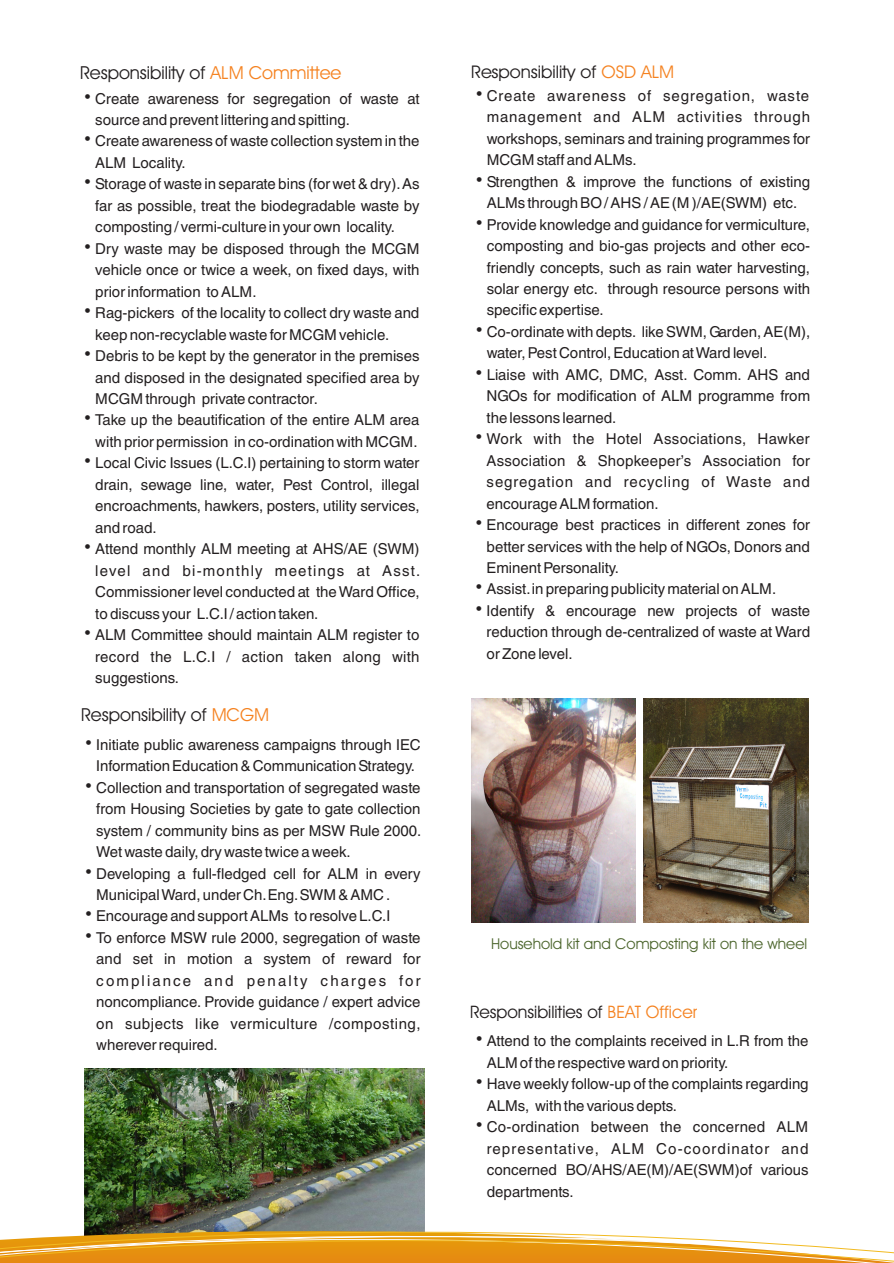
<style>
.page{position:relative;width:894px;height:1263px;background:#fff}
.page>*{position:absolute;margin:0;border:0;box-sizing:border-box;transform-origin:0 0}
.t1{font:18px "Avant Garde Bk BT";color:#231f20}
.t2{font:17.55px "Avant Garde Bk BT";color:#231f20}
.t3{font:17.25px "Avant Garde Bk BT";color:#231f20}
.t4{font:15px/21.5px "Helvetica World";color:#231f20}
.t5{font:15px "Avant Garde Bk BT";color:#4d662e}
.s1{color:#f58220}
</style>
<div class="page">
<img style="left:85px;top:1068px;width:339px;height:142px">
<svg style="left:84px;top:1210px;width:341px;height:3px"></svg>
<svg style="left:0;top:1213px;width:894px;height:50px"></svg>
<img style="left:644px;top:698px;width:165px;height:225px">
<img style="left:471px;top:698px;width:164px;height:225px">
<p class="t1" style="left:80px;top:65px;width:263px">Responsibility of <span class="s1">ALM Committee</span></p>
<p class="t4" style="left:95px;top:89px;width:327px">Create awareness for segregation of waste at source and prevent littering and spitting.<br>Create awareness of waste collection system in the ALM Locality.<br>Storage of waste in separate bins (for wet &amp; dry). As far as possible, treat the biodegradable waste by composting / vermi-culture in your own locality.<br>Dry waste may be disposed through the MCGM vehicle once or twice a week, on fixed days, with prior information to ALM.<br>Rag-pickers of the locality to collect dry waste and keep non-recyclable waste for MCGM vehicle.<br>Debris to be kept by the generator in the premises and disposed in the designated specified area by MCGM through private contractor.<br>Take up the beautification of the entire ALM area with prior permission in co-ordination with MCGM.<br>Local Civic Issues (L.C.I) pertaining to storm water drain, sewage line, water, Pest Control, illegal encroachments, hawkers, posters, utility services, and road.<br>Attend monthly ALM meeting at AHS/AE (SWM) level and bi-monthly meetings at Asst.<br>Commissioner level conducted at the Ward Office, to discuss your L.C.I / action taken.<br>ALM Committee should maintain ALM register to record the L.C.I / action taken along with suggestions.</p>
<p class="t1" style="left:81px;top:708px;width:189px">Responsibility of <span class="s1">MCGM</span></p>
<p class="t4" style="left:96px;top:735px;width:327px">Initiate public awareness campaigns through IEC Information Education &amp; Communication Strategy.<br>Collection and transportation of segregated waste from Housing Societies by gate to gate collection system / community bins as per MSW Rule 2000.<br>Wet waste daily, dry waste twice a week.<br>Developing a full-fledged cell for ALM in every Municipal Ward, under Ch. Eng. SWM &amp; AMC .<br>Encourage and support ALMs to resolve L.C.I<br>To enforce MSW rule 2000, segregation of waste and set in motion a system of reward for compliance and penalty charges for noncompliance. Provide guidance / expert advice on subjects like vermiculture /composting, wherever required.</p>
<p class="t2" style="left:471px;top:65px;width:205px">Responsibility of <span class="s1">OSD ALM</span></p>
<p class="t4" style="left:487px;top:87px;width:325px">Create awareness of segregation, waste management and ALM activities through workshops, seminars and training programmes for MCGM staff and ALMs.<br>Strengthen &amp; improve the functions of existing ALMs through BO / AHS / AE (M )/AE(SWM) etc.<br>Provide knowledge and guidance for vermiculture, composting and bio-gas projects and other eco&shy;friendly concepts, such as rain water harvesting, solar energy etc. through resource persons with specific expertise.<br>Co-ordinate with depts. like SWM, Garden, AE(M), water, Pest Control, Education at Ward level.<br>Liaise with AMC, DMC, Asst. Comm. AHS and NGOs for modification of ALM programme from the lessons learned.<br>Work with the Hotel Associations, Hawker Association &amp; Shopkeeper’s Association for segregation and recycling of Waste and encourage ALM formation.<br>Encourage best practices in different zones for better services with the help of NGOs, Donors and Eminent Personality.<br>Assist. in preparing publicity material on ALM.<br>Identify &amp; encourage new projects of waste reduction through de-centralized of waste at Ward or Zone level.</p>
<p class="t5" style="left:491px;top:937px;width:318px">Household kit and Composting kit on the wheel</p>
<p class="t3" style="left:470px;top:1005px;width:229px">Responsibilities of <span class="s1">BEAT Officer</span></p>
<p class="t4" style="left:487px;top:1032px;width:324px">Attend to the complaints received in L.R from the ALM of the respective ward on priority.<br>Have weekly follow-up of the complaints regarding ALMs, with the various depts.<br>Co-ordination between the concerned ALM representative, ALM Co-coordinator and concerned BO/AHS/AE(M)/AE(SWM)of various departments.</p>
</div>
